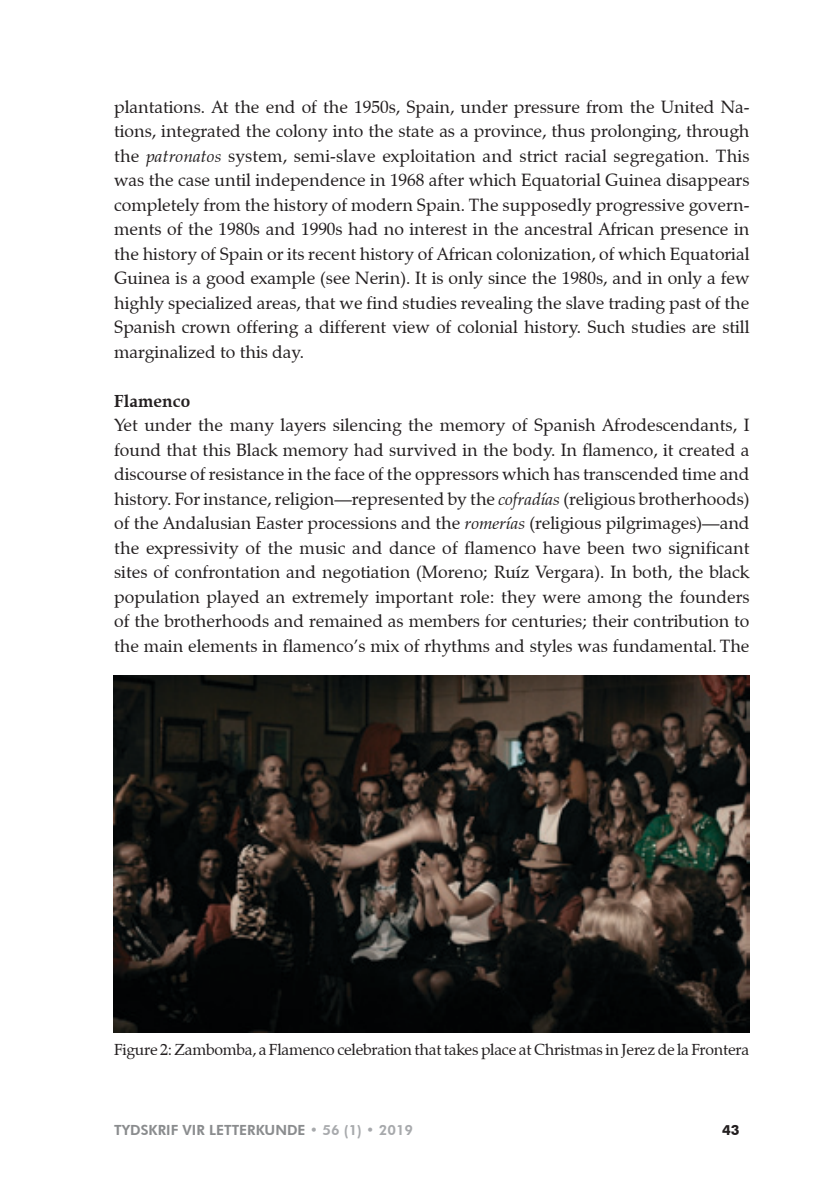
<style>
.page{position:relative;width:824px;height:1191px;background:#fff}
.page>*{position:absolute;margin:0;border:0;box-sizing:border-box;transform-origin:0 0}
.Body_text{font:17.5px/24.5px "Zapf Calligraphic 801 BT";color:#231f20;text-align:justify}
.Body_one{font:17.5px/24.5px "Zapf Calligraphic 801 BT";color:#231f20;text-align:justify}
.Body_one-2{font:700 17.5px "Zapf Calligraphic 801 BT";color:#231f20}
.Body_quote_one{font:15.75px "Zapf Calligraphic 801 BT";letter-spacing:-.015em;color:#231f20}
.t1{font:800 14px "Futura BT";color:#8a8c8e}
.t2{font:700 14px "Futura BT";color:#231f20}
.s1{font-style:italic}
.s2{color:#a7a9ac}
</style>
<div class="page">
<img style="left:114px;top:675px;width:635px;height:357px">
<p class="Body_text" style="left:114px;top:94px;width:637px">plantations. At the end of the 1950s, Spain, under pressure from the United Na&shy;tions, integrated the colony into the state as a province, thus prolonging, through the <span class="s1">patronatos</span> system, semi-slave exploitation and strict racial segregation. This was the case until independence in 1968 after which Equatorial Guinea disappears completely from the history of modern Spain. The supposedly progressive govern&shy;ments of the 1980s and 1990s had no interest in the ancestral African presence in the history of Spain or its recent history of African colonization, of which Equatorial Guinea is a good example (see Nerin). It is only since the 1980s, and in only a few highly specialized areas, that we find studies revealing the slave trading past of the Spanish crown offering a different view of colonial history. Such studies are still marginalized to this day.</p>
<p class="Body_one-2" style="left:114px;top:390px;width:78px">Flamenco</p>
<p class="Body_one" style="left:114px;top:413px;width:637px">Yet under the many layers silencing the memory of Spanish Afrodescendants, I found that this Black memory had survived in the body. In flamenco, it created a discourse of resistance in the face of the oppressors which has transcended time and history. For instance, religion—represented by the <span class="s1">cofradías</span> (religious brotherhoods) of the Andalusian Easter processions and the <span class="s1">romerías</span> (religious pilgrimages)—and the expressivity of the music and dance of flamenco have been two significant sites of confrontation and negotiation (Moreno; Ruíz Vergara). In both, the black population played an extremely important role: they were among the founders of the brotherhoods and remained as members for centuries; their contribution to the main elements in flamenco’s mix of rhythms and styles was fundamental. The</p>
<p class="Body_quote_one" style="left:114px;top:1040px;width:636px">Figure 2: Zambomba, a Flamenco celebration that takes place at Christmas in Jerez de la Frontera</p>
<p class="t1" style="left:114px;top:1121px;width:300px">TYDSKRIF VIR LETTERKUNDE <span class="s2">• 56 (1) • 2019</span></p>
<p class="t2" style="left:722px;top:1121px;width:19px">43</p>
</div>
